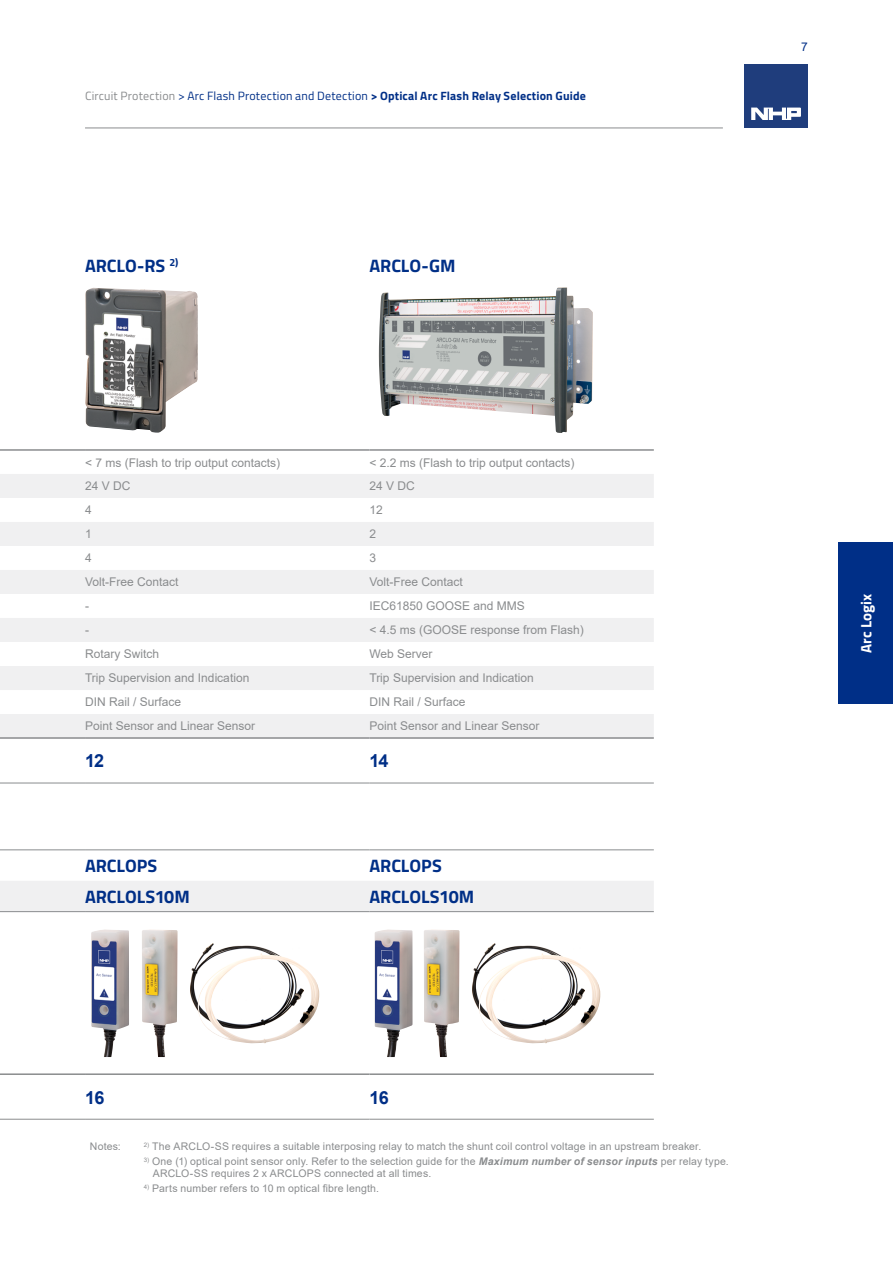
<style>
.page{position:relative;width:893px;height:1263px;background:#fff}
.page>*{position:absolute;margin:0;border:0;box-sizing:border-box;transform-origin:0 0}
.t1{font:700 18px "Titillium";color:#002f87}
.t2{font:700 18px "Arial";letter-spacing:-.04em;color:#002f87}
.t3{font:700 15px "Titillium";letter-spacing:.005em;color:#fff}
.t4{font:12px "Arial";color:#8a8c8e}
.t5{font:700 12px "Titillium";letter-spacing:.015em;color:#002f87}
.t6{font:12px "Arial";color:#002f87}
.t7{font:10.5px/12px "Arial";letter-spacing:.015em;color:#8a8c8e}
.s1{font-weight:400;color:#8a8c8e}
.s2{font-weight:400}
.s3{font-weight:700;font-style:italic}
</style>
<div class="page">
<hr style="left:85px;top:128px;width:638px;height:1px;background:#8a8c8e">
<div style="left:744px;top:64px;width:64px;height:64px;background:#1f3d7c"></div>
<svg style="left:751px;top:108px;width:50px;height:12px"></svg>
<div style="left:0;top:474px;width:654px;height:24px;background:#f0f0f1"></div>
<svg style="left:0;top:522px;width:654px;height:215px;fill:#f0f0f1"></svg>
<hr style="left:0;top:449px;width:85px;height:2px;background:#8a8c8e">
<hr style="left:85px;top:449px;width:284px;height:2px;background:#8a8c8e">
<hr style="left:369px;top:449px;width:285px;height:2px;background:#8a8c8e">
<hr style="left:0;top:737px;width:85px;height:2px;background:#8a8c8e">
<hr style="left:85px;top:737px;width:284px;height:2px;background:#8a8c8e">
<hr style="left:369px;top:737px;width:285px;height:2px;background:#8a8c8e">
<hr style="left:0;top:783px;width:85px;height:1px;background:#8a8c8e">
<hr style="left:85px;top:783px;width:284px;height:1px;background:#8a8c8e">
<hr style="left:369px;top:783px;width:285px;height:1px;background:#8a8c8e">
<div style="left:0;top:881px;width:654px;height:30px;background:#f0f0f1"></div>
<hr style="left:0;top:849px;width:85px;height:1px;background:#8a8c8e">
<hr style="left:85px;top:849px;width:284px;height:1px;background:#8a8c8e">
<hr style="left:369px;top:849px;width:285px;height:1px;background:#8a8c8e">
<hr style="left:0;top:911px;width:85px;height:1px;background:#8a8c8e">
<hr style="left:85px;top:911px;width:284px;height:1px;background:#8a8c8e">
<hr style="left:369px;top:911px;width:285px;height:1px;background:#8a8c8e">
<hr style="left:85px;top:1073px;width:284px;height:2px;background:#8a8c8e">
<hr style="left:369px;top:1073px;width:285px;height:2px;background:#8a8c8e">
<hr style="left:0;top:1073px;width:85px;height:2px;background:#8a8c8e">
<hr style="left:0;top:1119px;width:85px;height:1px;background:#8a8c8e">
<hr style="left:85px;top:1119px;width:284px;height:1px;background:#8a8c8e">
<hr style="left:369px;top:1119px;width:285px;height:1px;background:#8a8c8e">
<img style="left:91px;top:929px;width:38px;height:128px">
<img style="left:142px;top:929px;width:36px;height:128px">
<img style="left:375px;top:929px;width:37px;height:128px">
<img style="left:424px;top:929px;width:36px;height:128px">
<img style="left:191px;top:943px;width:84px;height:68px">
<img style="left:198px;top:953px;width:121px;height:90px">
<div style="left:839px;top:543px;width:54px;height:161px;background:#002f87"></div>
<img style="left:85px;top:288px;width:113px;height:145px">
<img style="left:379px;top:287px;width:214px;height:146px">
<img style="left:472px;top:943px;width:84px;height:67px">
<img style="left:479px;top:953px;width:121px;height:90px">
<p class="t5" style="left:85px;top:87px;width:502px"><span class="s1">Circuit Protection</span> <span class="s2">&gt; Arc Flash Protection and Detection</span> &gt; Optical Arc Flash Relay Selection Guide</p>
<h1 class="t1" style="left:85px;top:252px;width:95px">ARCLO-RS <sup>2)</sup></h1>
<h1 class="t1" style="left:369px;top:252px;width:87px">ARCLO-GM</h1>
<p class="t4" style="left:85px;top:454px;width:197px">&lt; 7 ms (Flash to trip output contacts)</p>
<p class="t4" style="left:369px;top:454px;width:207px">&lt; 2.2 ms (Flash to trip output contacts)</p>
<p class="t4" style="left:85px;top:478px;width:47px">24 V DC</p>
<p class="t4" style="left:369px;top:478px;width:47px">24 V DC</p>
<p class="t4" style="left:85px;top:502px;width:8px">4</p>
<p class="t4" style="left:369px;top:502px;width:15px">12</p>
<p class="t4" style="left:85px;top:526px;width:8px">1</p>
<p class="t4" style="left:369px;top:526px;width:8px">2</p>
<p class="t4" style="left:85px;top:550px;width:8px">4</p>
<p class="t4" style="left:369px;top:550px;width:8px">3</p>
<p class="t4" style="left:85px;top:574px;width:95px">Volt-Free Contact</p>
<p class="t4" style="left:369px;top:574px;width:95px">Volt-Free Contact</p>
<p class="t4" style="left:85px;top:598px;width:5px">-</p>
<p class="t4" style="left:369px;top:598px;width:157px">IEC61850 GOOSE and MMS</p>
<p class="t4" style="left:85px;top:622px;width:5px">-</p>
<p class="t4" style="left:369px;top:622px;width:216px">&lt; 4.5 ms (GOOSE response from Flash)</p>
<p class="t4" style="left:85px;top:646px;width:76px">Rotary Switch</p>
<p class="t4" style="left:369px;top:646px;width:65px">Web Server</p>
<p class="t4" style="left:85px;top:670px;width:166px">Trip Supervision and Indication</p>
<p class="t4" style="left:369px;top:670px;width:166px">Trip Supervision and Indication</p>
<p class="t4" style="left:85px;top:694px;width:98px">DIN Rail / Surface</p>
<p class="t4" style="left:369px;top:694px;width:98px">DIN Rail / Surface</p>
<p class="t4" style="left:85px;top:717px;width:172px">Point Sensor and Linear Sensor</p>
<p class="t4" style="left:369px;top:717px;width:172px">Point Sensor and Linear Sensor</p>
<h1 class="t2" style="left:85px;top:748px;width:21px">12</h1>
<h1 class="t2" style="left:369px;top:748px;width:21px">14</h1>
<h1 class="t1" style="left:85px;top:852px;width:74px">ARCLOPS</h1>
<h1 class="t1" style="left:369px;top:852px;width:74px">ARCLOPS</h1>
<h1 class="t1" style="left:85px;top:883px;width:106px">ARCLOLS10M</h1>
<h1 class="t1" style="left:369px;top:883px;width:106px">ARCLOLS10M</h1>
<p class="t6" style="left:801px;top:39px;width:8px">7</p>
<p class="t3" style="left:855px;top:653px;width:61px;rotate:-90deg">Arc Logix</p>
<h1 class="t2" style="left:85px;top:1084px;width:21px">16</h1>
<h1 class="t2" style="left:369px;top:1084px;width:21px">16</h1>
<p class="t7" style="left:90px;top:1140px;width:32px">Notes:</p>
<p class="t7" style="left:144px;top:1140px;width:559px"><sup>2)</sup> The ARCLO-SS requires a suitable interposing relay to match the shunt coil control voltage in an upstream breaker.</p>
<p class="t7" style="left:153px;top:1155px;width:578px;text-indent:-9px"><sup>3)</sup> One (1) optical point sensor only. Refer to the selection guide for the <span class="s3">Maximum number of sensor inputs</span> per relay type.<br>ARCLO-SS requires 2 x ARCLOPS connected at all times.</p>
<p class="t7" style="left:144px;top:1182px;width:237px"><sup>4)</sup> Parts number refers to 10 m optical fibre length.</p>
</div>
